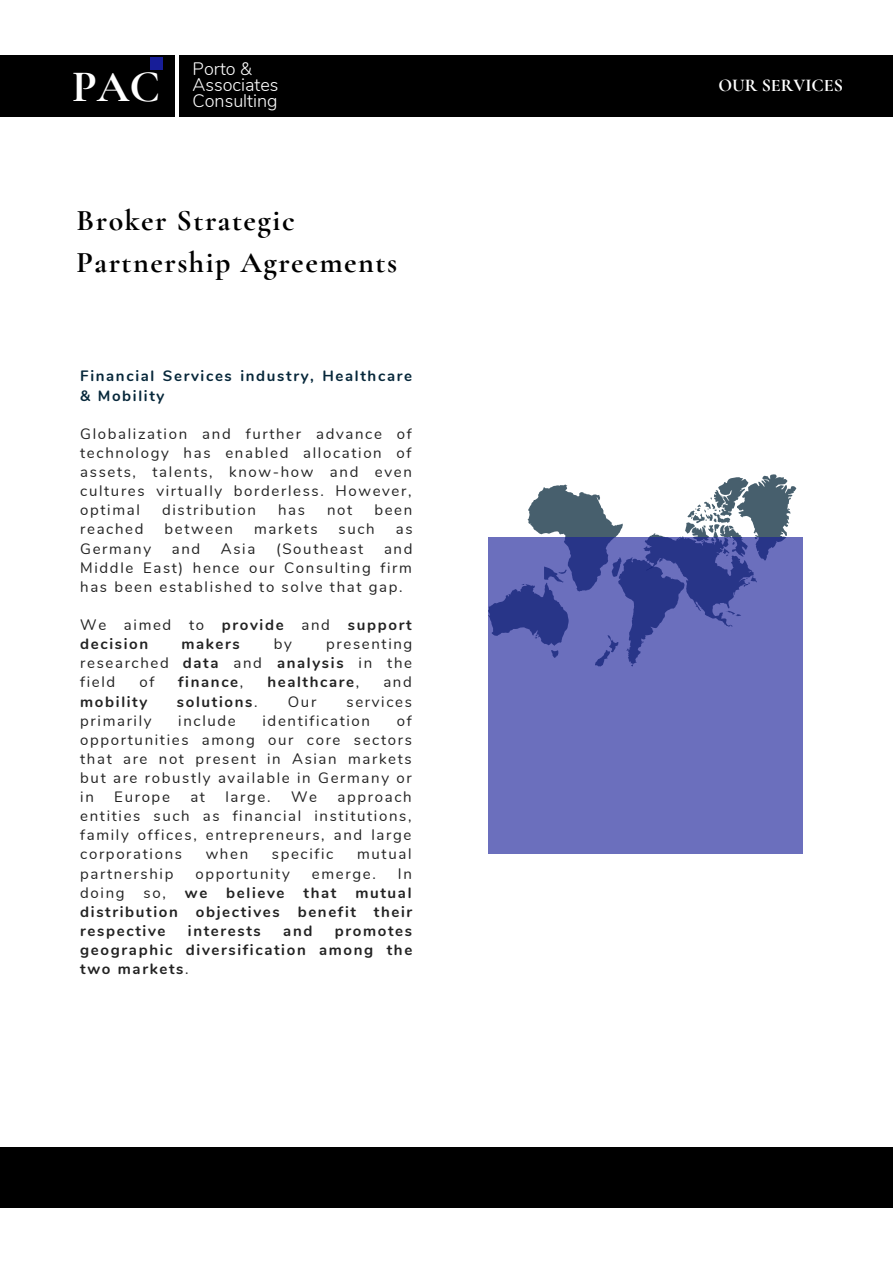
<style>
.page{position:relative;width:893px;height:1264px;background:#fff}
.page>*{position:absolute;margin:0;border:0;box-sizing:border-box;transform-origin:0 0}
.t1{font:700 45px "Cormorant Garamond";color:#fff}
.t2{font:700 30px/41.5px "Cormorant Garamond";letter-spacing:.05em;color:#000}
.t3{font:300 18px/15.8px "Nunito";color:#fff}
.t4{font:700 18px "Cormorant Garamond";color:#fff}
.t5{font:15px/19px "Nunito";letter-spacing:.11em;color:#222;text-align:justify}
.t6{font:700 15px/19px "Nunito";letter-spacing:.11em;color:#222;text-align:justify}
.t7{font:700 15px/19px "Nunito";letter-spacing:.11em;color:#06273a}
.s1{font-weight:400}
.s2{font-weight:700}
</style>
<div class="page">
<div style="left:0;top:55px;width:892px;height:61px;background:#000"></div>
<div style="left:0;top:1147px;width:892px;height:60px;background:#000"></div>
<hr style="left:175px;top:41px;width:4px;height:86px;background:#fff">
<div style="left:151px;top:57px;width:12px;height:13px;background:#171d98"></div>
<svg style="left:488px;top:474px;width:308px;height:64px"></svg>
<svg style="left:488px;top:538px;width:315px;height:315px;background:#6267b5"></svg>
<h1 class="t1" style="left:72px;top:59px;width:89px">PAC</h1>
<p class="t3" style="left:193px;top:61px;width:87px">Porto &amp;<br>Associates<br>Consulting</p>
<h2 class="t2" style="left:76px;top:200px;width:322px">Broker Strategic<br>Partnership Agreements</h2>
<p class="t7" style="left:80px;top:367px;width:333px">Financial Services industry, Healthcare &amp; Mobility</p>
<p class="t5" style="left:80px;top:424px;width:333px">Globalization and further advance of technology has enabled allocation of assets, talents, know-how and even cultures virtually borderless. However, optimal</p>
<p class="t5" style="left:162px;top:501px;width:95px">distribution</p>
<p class="t5" style="left:278px;top:501px;width:28px">has</p>
<p class="t5" style="left:327px;top:501px;width:27px">not</p>
<p class="t5" style="left:374px;top:501px;width:39px">been</p>
<p class="t5" style="left:80px;top:520px;width:65px">reached</p>
<p class="t5" style="left:164px;top:520px;width:70px">between</p>
<p class="t5" style="left:254px;top:520px;width:65px">markets</p>
<p class="t5" style="left:338px;top:520px;width:38px">such</p>
<p class="t5" style="left:396px;top:520px;width:18px">as</p>
<p class="t5" style="left:80px;top:539px;width:72px">Germany</p>
<p class="t5" style="left:172px;top:539px;width:30px">and</p>
<p class="t5" style="left:221px;top:539px;width:36px">Asia</p>
<p class="t5" style="left:276px;top:539px;width:89px">(Southeast</p>
<p class="t5" style="left:80px;top:539px;width:334px;text-indent:304px">and Middle East) hence our Consulting firm has been established to solve that gap.</p>
<p class="t6" style="left:80px;top:615px;width:333px"><span class="s1">We aimed to</span> provide <span class="s1">and</span> support decision</p>
<p class="t6" style="left:181px;top:634px;width:60px">makers</p>
<p class="t5" style="left:274px;top:634px;width:20px">by</p>
<p class="t5" style="left:80px;top:634px;width:334px;text-indent:246px">presenting researched <span class="s2">data</span> and <span class="s2">analysis</span> in the field</p>
<p class="t5" style="left:139px;top:673px;width:16px">of</p>
<p class="t6" style="left:178px;top:673px;width:67px">finance<span class="s1">,</span></p>
<p class="t6" style="left:267px;top:673px;width:93px">healthcare<span class="s1">,</span></p>
<p class="t5" style="left:383px;top:673px;width:30px">and</p>
<p class="t6" style="left:80px;top:692px;width:69px">mobility</p>
<p class="t6" style="left:177px;top:692px;width:82px">solutions<span class="s1">.</span></p>
<p class="t5" style="left:288px;top:692px;width:30px">Our</p>
<p class="t5" style="left:346px;top:692px;width:67px">services</p>
<p class="t5" style="left:80px;top:711px;width:73px">primarily</p>
<p class="t5" style="left:178px;top:711px;width:59px">include</p>
<p class="t5" style="left:262px;top:711px;width:109px">identification</p>
<p class="t5" style="left:80px;top:711px;width:333px;text-indent:316px">of opportunities among our core sectors that are not present in Asian markets but are robustly available in Germany or in</p>
<p class="t5" style="left:114px;top:787px;width:57px">Europe</p>
<p class="t5" style="left:190px;top:787px;width:16px">at</p>
<p class="t5" style="left:225px;top:787px;width:47px">large.</p>
<p class="t5" style="left:291px;top:787px;width:28px">We</p>
<p class="t5" style="left:80px;top:787px;width:333px;text-indent:257px">approach entities such as financial institutions, family offices, entrepreneurs, and large corporations</p>
<p class="t5" style="left:206px;top:845px;width:44px">when</p>
<p class="t5" style="left:272px;top:845px;width:63px">specific</p>
<p class="t5" style="left:357px;top:845px;width:56px">mutual</p>
<p class="t5" style="left:80px;top:864px;width:95px">partnership</p>
<p class="t5" style="left:195px;top:864px;width:96px">opportunity</p>
<p class="t5" style="left:312px;top:864px;width:65px">emerge.</p>
<p class="t5" style="left:398px;top:864px;width:15px">In</p>
<p class="t5" style="left:80px;top:883px;width:46px">doing</p>
<p class="t5" style="left:144px;top:883px;width:24px">so,</p>
<p class="t6" style="left:185px;top:883px;width:24px">we</p>
<p class="t6" style="left:226px;top:883px;width:60px">believe</p>
<p class="t6" style="left:303px;top:883px;width:34px">that</p>
<p class="t6" style="left:80px;top:883px;width:333px;text-indent:275px">mutual distribution objectives benefit their respective</p>
<p class="t6" style="left:188px;top:921px;width:74px">interests</p>
<p class="t6" style="left:283px;top:921px;width:31px">and</p>
<p class="t6" style="left:80px;top:921px;width:333px;text-indent:254px">promotes geographic diversification among the two markets<span class="s1">.</span></p>
<p class="t4" style="left:718px;top:74px;width:126px">OUR SERVICES</p>
</div>
